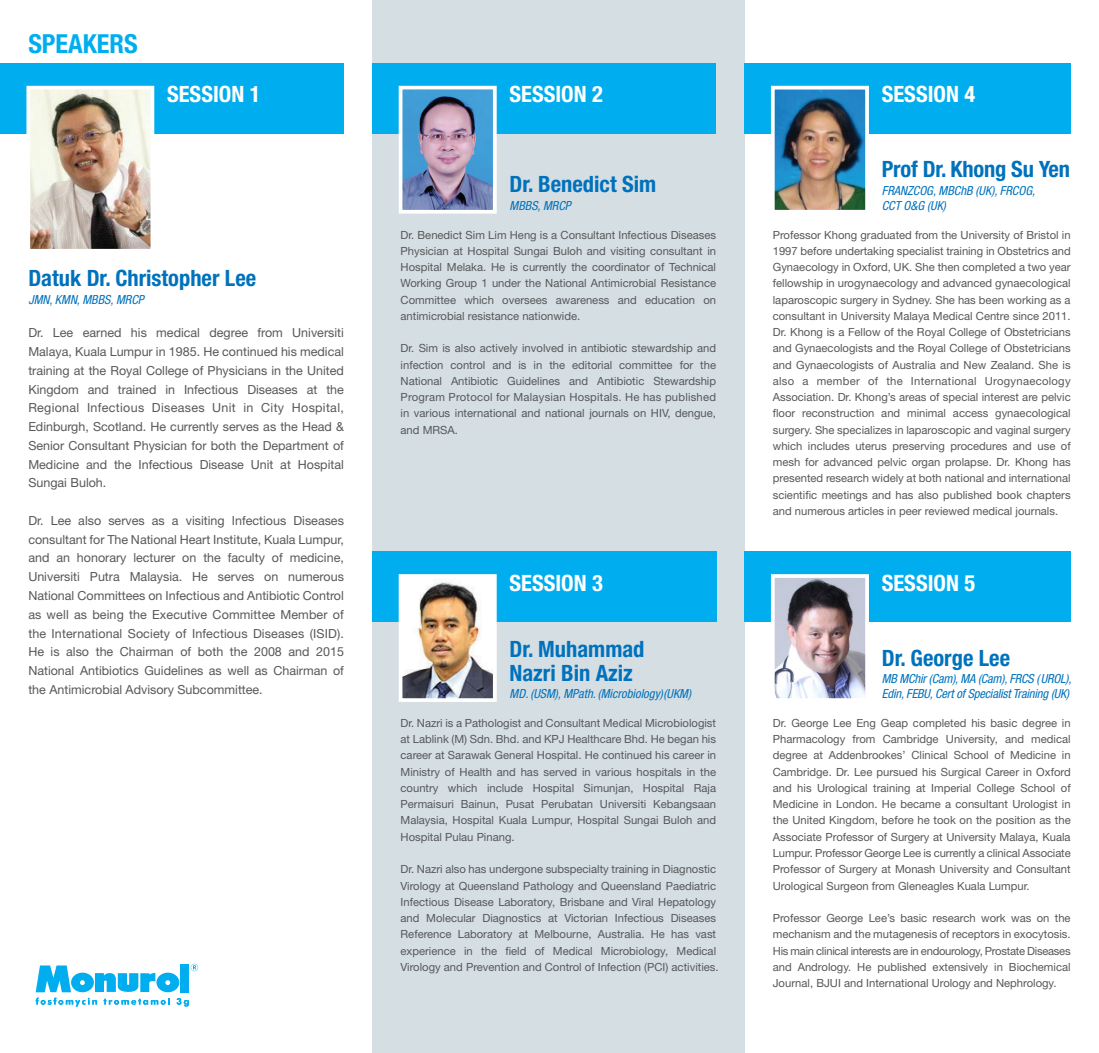
<style>
.page{position:relative;width:1099px;height:1053px;background:#fff}
.page>*{position:absolute;margin:0;border:0;box-sizing:border-box;transform-origin:0 0}
.t1{font:700 condensed 26.25px "Helvetica Neue";color:#00aeef}
.t2{font:700 condensed 22.5px/23.8px "Helvetica Neue";color:#0072bc}
.t3{font:700 condensed 22.5px "Helvetica Neue";color:#fff}
.t4{font:12.5px/18.8px "Helvetica Neue";color:#57585a;text-align:justify}
.t5{font:italic condensed 12.5px/15px "Helvetica Neue";color:#0072bc}
.t6{font:11.25px/16.2px "Helvetica Neue";color:#57585a;text-align:justify}
</style>
<div class="page">
<div style="left:372px;top:0;width:372px;height:1052px;background:#d5dee3"></div>
<svg style="left:36px;top:963px;width:162px;height:43px"></svg>
<div style="left:0;top:63px;width:344px;height:71px;background:#00aeef"></div>
<div style="left:744px;top:63px;width:326px;height:71px;background:#00aeef"></div>
<img style="left:31px;top:91px;width:118px;height:156px">
<div style="left:26px;top:86px;width:128px;height:166px;border:4px solid #fff"></div>
<div style="left:372px;top:63px;width:344px;height:71px;background:#00aeef"></div>
<img style="left:403px;top:91px;width:88px;height:118px">
<div style="left:398px;top:86px;width:98px;height:128px;border:4px solid #fff"></div>
<img style="left:776px;top:91px;width:88px;height:118px">
<div style="left:771px;top:86px;width:98px;height:128px;border:4px solid #fff"></div>
<div style="left:744px;top:551px;width:326px;height:71px;background:#00aeef"></div>
<img style="left:776px;top:579px;width:88px;height:118px">
<div style="left:771px;top:574px;width:98px;height:128px;border:4px solid #fff"></div>
<div style="left:372px;top:551px;width:344px;height:71px;background:#00aeef"></div>
<img style="left:403px;top:579px;width:88px;height:118px">
<div style="left:398px;top:574px;width:98px;height:128px;border:4px solid #fff"></div>
<h1 class="t1" style="left:28px;top:28px;width:111px">SPEAKERS</h1>
<h2 class="t3" style="left:167px;top:81px;width:95px">SESSION 1</h2>
<h2 class="t3" style="left:509px;top:81px;width:95px">SESSION 2</h2>
<h2 class="t2" style="left:509px;top:172px;width:148px">Dr. Benedict Sim</h2>
<p class="t5" style="left:509px;top:198px;width:63px">MBBS, MRCP</p>
<h2 class="t2" style="left:28px;top:266px;width:229px">Datuk Dr. Christopher Lee</h2>
<p class="t5" style="left:28px;top:292px;width:117px">JMN, KMN, MBBS, MRCP</p>
<p class="t4" style="left:28px;top:323px;width:317px">Dr. Lee earned his medical degree from Universiti Malaya, Kuala Lumpur in 1985. He continued his medical training at the Royal College of Physicians in the United Kingdom and trained in Infectious Diseases at the Regional Infectious Diseases Unit in City Hospital, Edinburgh, Scotland. He currently serves as the Head &amp; Senior Consultant Physician for both the Department of Medicine and the Infectious Disease Unit at Hospital Sungai Buloh.</p>
<p class="t4" style="left:28px;top:511px;width:317px">Dr. Lee also serves as a visiting Infectious Diseases consultant for The National Heart Institute, Kuala Lumpur, and an honorary lecturer on the faculty of medicine, Universiti Putra Malaysia. He serves on numerous National Committees on Infectious and Antibiotic Control as well as being the Executive Committee Member of the International Society of Infectious Diseases (ISID).<br>He is also the Chairman of both the 2008 and 2015<br>National Antibiotics Guidelines as well as Chairman of the Antimicrobial Advisory Subcommittee.</p>
<p class="t6" style="left:400px;top:226px;width:317px">Dr. Benedict Sim Lim Heng is a Consultant Infectious Diseases Physician at Hospital Sungai Buloh and visiting consultant in Hospital Melaka. He is currently the coordinator of Technical Working Group 1 under the National Antimicrobial Resistance Committee which oversees awareness and education on antimicrobial resistance nationwide.</p>
<p class="t6" style="left:400px;top:340px;width:317px">Dr. Sim is also actively involved in antibiotic stewardship and infection control and is in the editorial committee for the National Antibiotic Guidelines and Antibiotic Stewardship Program Protocol for Malaysian Hospitals. He has published in various international and national journals on HIV, dengue, and MRSA.</p>
<h2 class="t3" style="left:509px;top:569px;width:95px">SESSION 3</h2>
<h2 class="t2" style="left:509px;top:636px;width:136px">Dr. Muhammad<br>Nazri Bin Aziz</h2>
<p class="t5" style="left:509px;top:686px;width:183px">MD. (USM), MPath. (Microbiology)(UKM)</p>
<p class="t6" style="left:400px;top:714px;width:317px">Dr. Nazri is a Pathologist and Consultant Medical Microbiologist at Lablink (M) Sdn. Bhd. and KPJ Healthcare Bhd. He began his career at Sarawak General Hospital. He continued his career in Ministry of Health and has served in various hospitals in the country which include Hospital Simunjan, Hospital Raja Permaisuri Bainun, Pusat Perubatan Universiti Kebangsaan Malaysia, Hospital Kuala Lumpur, Hospital Sungai Buloh and Hospital Pulau Pinang.</p>
<p class="t6" style="left:400px;top:860px;width:319px;text-align:left">Dr. Nazri also has undergone subspecialty training in Diagnostic Virology at Queensland Pathology and Queensland Paediatric Infectious Disease Laboratory, Brisbane and Viral Hepatology and Molecular Diagnostics at Victorian Infectious Diseases Reference Laboratory at Melbourne, Australia. He has vast experience in the field of Medical Microbiology, Medical Virology and Prevention and Control of Infection (PCI) activities.</p>
<h2 class="t3" style="left:881px;top:81px;width:95px">SESSION 4</h2>
<h2 class="t2" style="left:881px;top:157px;width:190px">Prof Dr. Khong Su Yen</h2>
<p class="t5" style="left:881px;top:183px;width:155px">FRANZCOG, MBChB (UK), FRCOG,<br>CCT O&amp;G (UK)</p>
<p class="t6" style="left:772px;top:226px;width:299px">Professor Khong graduated from the University of Bristol in 1997 before undertaking specialist training in Obstetrics and Gynaecology in Oxford, UK. She then completed a two year fellowship in urogynaecology and advanced gynaecological laparoscopic surgery in Sydney. She has been working as a consultant in University Malaya Medical Centre since 2011.<br>Dr. Khong is a Fellow of the Royal College of Obstetricians and Gynaecologists and the Royal College of Obstetricians and Gynaecologists of Australia and New Zealand. She is also a member of the International Urogynaecology Association. Dr. Khong’s areas of special interest are pelvic floor reconstruction and minimal access gynaecological surgery. She specializes in laparoscopic and vaginal surgery which includes uterus preserving procedures and use of mesh for advanced pelvic organ prolapse. Dr. Khong has presented research widely at both national and international scientific meetings and has also published book chapters and numerous articles in peer reviewed medical journals.</p>
<h2 class="t3" style="left:881px;top:569px;width:95px">SESSION 5</h2>
<h2 class="t2" style="left:881px;top:645px;width:130px">Dr. George Lee</h2>
<p class="t5" style="left:881px;top:671px;width:191px">MB MChir (Cam), MA (Cam), FRCS (UROL),<br>Edin, FEBU, Cert of Specialist Training (UK)</p>
<p class="t6" style="left:772px;top:714px;width:299px">Dr. George Lee Eng Geap completed his basic degree in Pharmacology from Cambridge University, and medical degree at Addenbrookes’ Clinical School of Medicine in Cambridge. Dr. Lee pursued his Surgical Career in Oxford and his Urological training at Imperial College School of Medicine in London. He became a consultant Urologist in the United Kingdom, before he took on the position as the Associate Professor of Surgery at University Malaya, Kuala Lumpur. Professor George Lee is currently a clinical Associate Professor of Surgery at Monash University and Consultant Urological Surgeon from Gleneagles Kuala Lumpur.</p>
<p class="t6" style="left:772px;top:909px;width:299px">Professor George Lee’s basic research work was on the mechanism and the mutagenesis of receptors in exocytosis.<br>His main clinical interests are in endourology, Prostate Diseases and Andrology. He published extensively in Biochemical Journal, BJUI and International Urology and Nephrology.</p>
</div>
